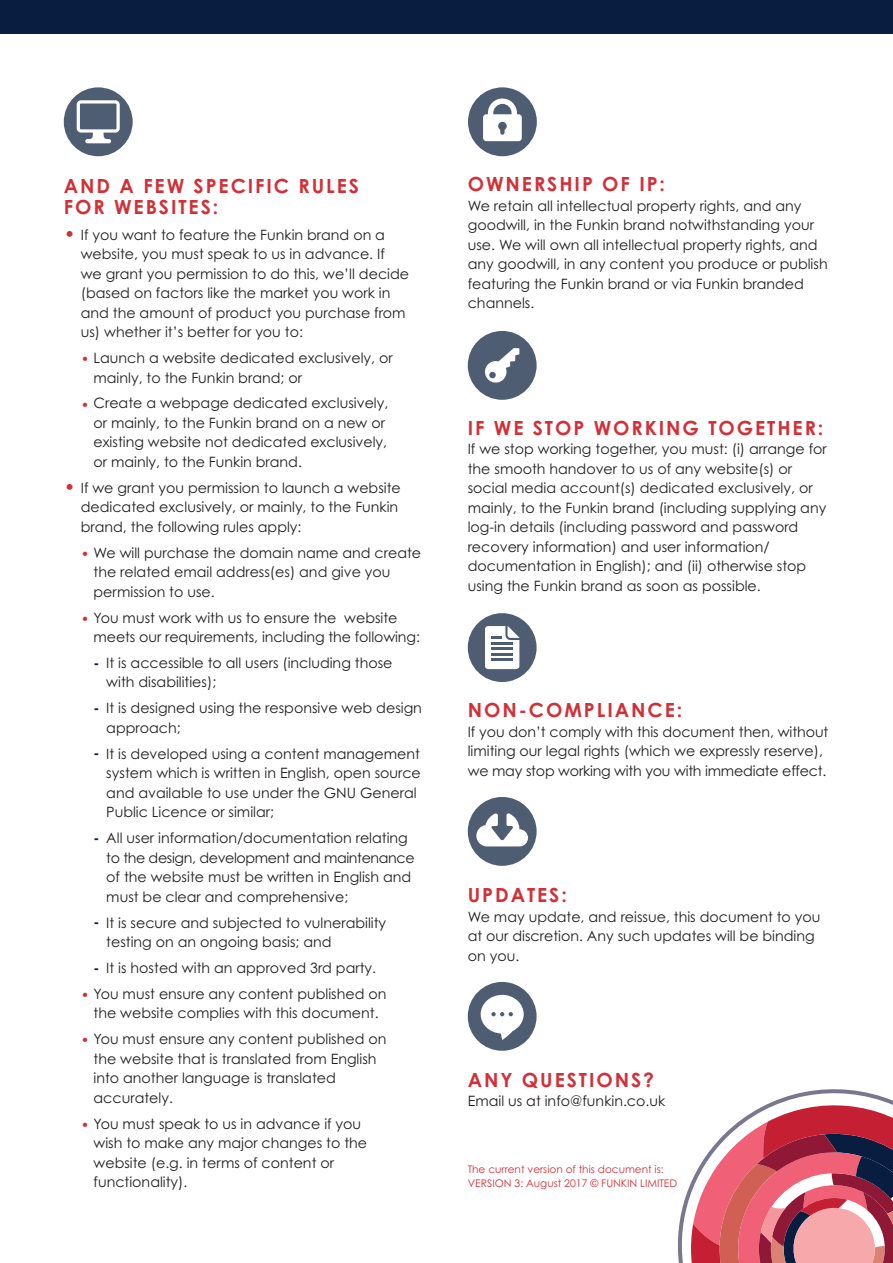
<style>
.page{position:relative;width:893px;height:1263px;background:#fff}
.page>*{position:absolute;margin:0;border:0;box-sizing:border-box;transform-origin:0 0}
.t1{font:700 19.5px/21px "Century Gothic";letter-spacing:.1em;color:#d23038}
.t2{font:14.25px/19.5px "Century Gothic";color:#231f20}
.t3{font:10.5px/13.5px "Century Gothic";color:#d23038}
.s1{font-size:19.5px;color:#d23038}
.s2{color:#d23038}
.s3{font-weight:700;color:#081d3f}
</style>
<div class="page">
<svg style="left:677px;top:1089px;width:216px;height:174px"></svg>
<svg style="left:468px;top:613px;width:69px;height:69px"></svg>
<hr style="left:491px;top:648px;width:22px;height:2px;background:#4f5d73">
<hr style="left:491px;top:642px;width:22px;height:2px;background:#4f5d73">
<hr style="left:491px;top:653px;width:22px;height:2px;background:#4f5d73">
<hr style="left:491px;top:658px;width:22px;height:2px;background:#4f5d73">
<svg style="left:468px;top:797px;width:69px;height:69px"></svg>
<svg style="left:64px;top:87px;width:69px;height:69px"></svg>
<div style="left:80px;top:104px;width:36px;height:25px;background:#4f5d73"></div>
<svg style="left:468px;top:87px;width:69px;height:69px"></svg>
<svg style="left:468px;top:331px;width:69px;height:69px"></svg>
<div style="left:0;top:0;width:893px;height:34px;background:#081d3f"></div>
<svg style="left:468px;top:982px;width:69px;height:69px"></svg>
<h1 class="t1" style="left:64px;top:175px;width:297px">AND A FEW SPECIFIC RULES<br>FOR WEBSITES:</h1>
<p class="t2" style="left:81px;top:225px;width:330px;text-indent:-17px"><span class="s1">•</span> If you want to feature the Funkin brand on a website, you must speak to us in advance. If we grant you permission to do this, we’ll decide (based on factors like the market you work in and the amount of product you purchase from us) whether it’s better for you to:</p>
<p class="t2" style="left:94px;top:348px;width:301px;text-indent:-13px"><span class="s2">•</span> Launch a website dedicated exclusively, or mainly, to the Funkin brand; or</p>
<p class="t2" style="left:94px;top:394px;width:296px;text-indent:-13px"><span class="s2">•</span> Create a webpage dedicated exclusively, or mainly, to the Funkin brand on a new or existing website not dedicated exclusively, or mainly, to the Funkin brand.</p>
<p class="t2" style="left:81px;top:478px;width:321px;text-indent:-17px"><span class="s1">•</span> If we grant you permission to launch a website dedicated exclusively, or mainly, to the Funkin brand, the following rules apply:</p>
<p class="t2" style="left:94px;top:543px;width:329px;text-indent:-13px"><span class="s2">•</span> We will purchase the domain name and create the related email address(es) and give you permission to use.</p>
<p class="t2" style="left:94px;top:608px;width:328px;text-indent:-13px"><span class="s2">•</span> You must work with us to ensure the website meets our requirements, including the following:</p>
<p class="t2" style="left:106px;top:653px;width:288px;text-indent:-13px"><span class="s3">-</span> It is accessible to all users (including those with disabilities);</p>
<p class="t2" style="left:106px;top:699px;width:317px;text-indent:-13px"><span class="s3">-</span> It is designed using the responsive web design approach;</p>
<p class="t2" style="left:106px;top:744px;width:316px;text-indent:-13px"><span class="s3">-</span> It is developed using a content management system which is written in English, open source and available to use under the GNU General Public Licence or similar;</p>
<p class="t2" style="left:106px;top:828px;width:310px;text-indent:-13px"><span class="s3">-</span> All user information/documentation relating to the design, development and maintenance of the website must be written in English and must be clear and comprehensive;</p>
<p class="t2" style="left:106px;top:913px;width:281px;text-indent:-13px"><span class="s3">-</span> It is secure and subjected to vulnerability testing on an ongoing basis; and</p>
<p class="t2" style="left:94px;top:958px;width:284px"><span class="s3">-</span> It is hosted with an approved 3rd party.</p>
<p class="t2" style="left:81px;top:984px;width:307px;text-align:center"><span class="s2">•</span> You must ensure any content published on the website complies with this document.</p>
<p class="t2" style="left:94px;top:1029px;width:294px;text-indent:-13px"><span class="s2">•</span> You must ensure any content published on the website that is translated from English into another language is translated accurately.</p>
<p class="t2" style="left:94px;top:1114px;width:275px;text-indent:-13px"><span class="s2">•</span> You must speak to us in advance if you wish to make any major changes to the website (e.g. in terms of content or functionality).</p>
<h1 class="t1" style="left:468px;top:174px;width:199px">OWNERSHIP OF IP:</h1>
<p class="t2" style="left:468px;top:196px;width:361px">We retain all intellectual property rights, and any goodwill, in the Funkin brand notwithstanding your use. We will own all intellectual property rights, and any goodwill, in any content you produce or publish featuring the Funkin brand or via Funkin branded channels.</p>
<h1 class="t1" style="left:468px;top:417px;width:357px">IF WE STOP WORKING TOGETHER:</h1>
<p class="t2" style="left:468px;top:439px;width:361px">If we stop working together, you must: (i) arrange for the smooth handover to us of any website(s) or social media account(s) dedicated exclusively, or mainly, to the Funkin brand (including supplying any log-in details (including password and password recovery information) and user information/ documentation in English); and (ii) otherwise stop using the Funkin brand as soon as possible.</p>
<h1 class="t1" style="left:468px;top:700px;width:216px">NON-COMPLIANCE:</h1>
<p class="t2" style="left:468px;top:722px;width:362px">If you don’t comply with this document then, without limiting our legal rights (which we expressly reserve), we may stop working with you with immediate effect.</p>
<h1 class="t1" style="left:468px;top:885px;width:101px">UPDATES:</h1>
<p class="t2" style="left:468px;top:907px;width:354px">We may update, and reissue, this document to you at our discretion. Any such updates will be binding on you.</p>
<h1 class="t1" style="left:468px;top:1070px;width:188px">ANY QUESTIONS?</h1>
<p class="t2" style="left:468px;top:1092px;width:199px">Email us at info@funkin.co.uk</p>
<p class="t3" style="left:468px;top:1163px;width:211px">The current version of this document is:<br>VERSION 3: August 2017 © FUNKIN LIMITED</p>
</div>
